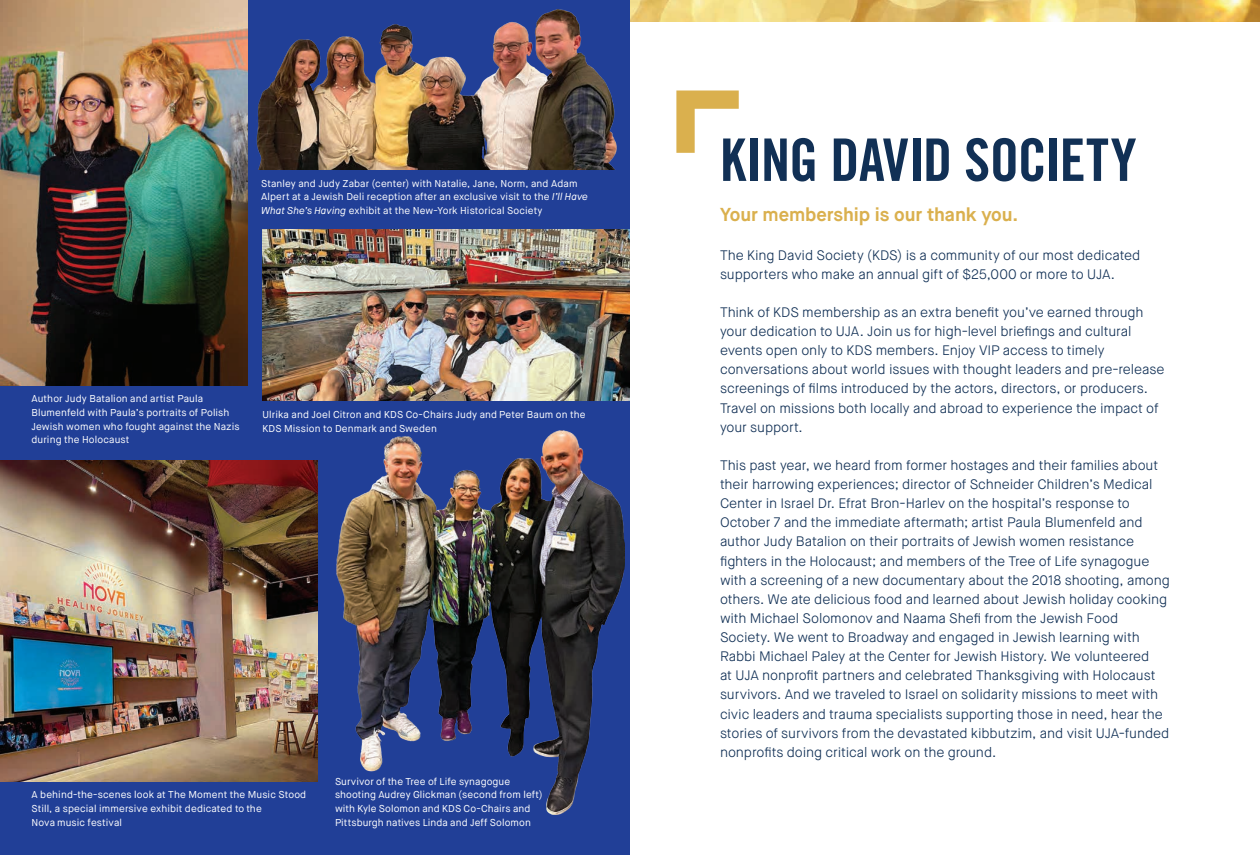
<style>
.page{position:relative;width:1260px;height:855px;background:#fff}
.page>*{position:absolute;margin:0;border:0;box-sizing:border-box;transform-origin:0 0}
.t1{font:58.75px "Trade Gothic LT Std Bd Cn 20";letter-spacing:-.02em;color:#113055}
.t2{font:700 18.75px "Maison Neue";letter-spacing:-.005em;color:#dab04e}
.t3{font:300 13.75px/19.1px "Maison Neue";letter-spacing:-.005em;color:#113055}
.t4{font:10px/13.8px "Maison Neue";letter-spacing:.01em;color:#fff}
.s1{font-style:italic}
</style>
<div class="page">
<div style="left:0;top:0;width:630px;height:855px;background:#213f97"></div>
<img style="left:336px;top:431px;width:289px;height:383px">
<img style="left:0;top:0;width:248px;height:385px">
<img style="left:262px;top:230px;width:368px;height:171px">
<img style="left:0;top:461px;width:318px;height:320px">
<img style="left:257px;top:9px;width:360px;height:161px">
<svg style="left:676px;top:91px;width:63px;height:62px"></svg>
<img style="left:630px;top:0;width:630px;height:22px">
<p class="t4" style="left:261px;top:176px;width:329px">Stanley and Judy Zabar (center) with Natalie, Jane, Norm, and Adam<br>Alpert at a Jewish Deli reception after an exclusive visit to the <span class="s1">I’ll Have<br>What She’s Having</span> exhibit at the New-York Historical Society</p>
<p class="t4" style="left:32px;top:392px;width:210px">Author Judy Batalion and artist Paula Blumenfeld with Paula’s portraits of Polish Jewish women who fought against the Nazis during the Holocaust</p>
<p class="t4" style="left:262px;top:408px;width:325px">Ulrika and Joel Citron and KDS Co-Chairs Judy and Peter Baum on the<br>KDS Mission to Denmark and Sweden</p>
<p class="t4" style="left:32px;top:788px;width:276px">A behind-the-scenes look at The Moment the Music Stood<br>Still, a special immersive exhibit dedicated to the<br>Nova music festival</p>
<p class="t4" style="left:335px;top:774px;width:209px">Survivor of the Tree of Life synagogue shooting Audrey Glickman (second from left) with Kyle Solomon and KDS Co-Chairs and Pittsburgh natives Linda and Jeff Solomon</p>
<h1 class="t1" style="left:720px;top:124px;width:418px">KING DAVID SOCIETY</h1>
<h2 class="t2" style="left:720px;top:203px;width:300px">Your membership is our thank you.</h2>
<p class="t3" style="left:720px;top:245px;width:422px">The King David Society (KDS) is a community of our most dedicated supporters who make an annual gift of $25,000 or more to UJA.</p>
<p class="t3" style="left:720px;top:303px;width:446px">Think of KDS membership as an extra benefit you’ve earned through your dedication to UJA. Join us for high-level briefings and cultural events open only to KDS members. Enjoy VIP access to timely conversations about world issues with thought leaders and pre-release screenings of films introduced by the actors, directors, or producers.<br>Travel on missions both locally and abroad to experience the impact of your support.</p>
<p class="t3" style="left:720px;top:456px;width:451px">This past year, we heard from former hostages and their families about their harrowing experiences; director of Schneider Children’s Medical Center in Israel Dr. Efrat Bron-Harlev on the hospital’s response to October 7 and the immediate aftermath; artist Paula Blumenfeld and author Judy Batalion on their portraits of Jewish women resistance fighters in the Holocaust; and members of the Tree of Life synagogue with a screening of a new documentary about the 2018 shooting, among others. We ate delicious food and learned about Jewish holiday cooking with Michael Solomonov and Naama Shefi from the Jewish Food Society. We went to Broadway and engaged in Jewish learning with Rabbi Michael Paley at the Center for Jewish History. We volunteered<br>at UJA nonprofit partners and celebrated Thanksgiving with Holocaust survivors. And we traveled to Israel on solidarity missions to meet with civic leaders and trauma specialists supporting those in need, hear the stories of survivors from the devastated kibbutzim, and visit UJA-funded nonprofits doing critical work on the ground.</p>
</div>
